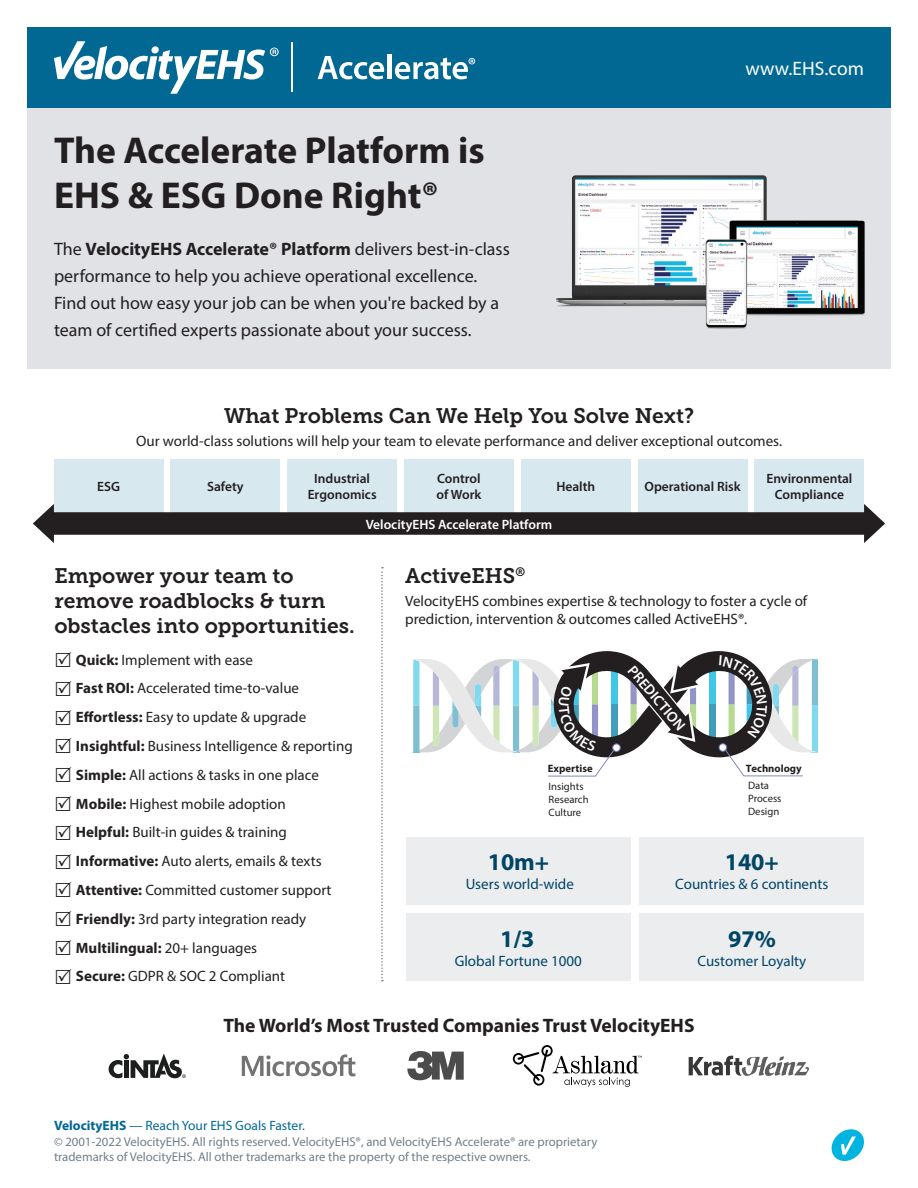
<style>
.page{position:relative;width:918px;height:1188px;background:#fff}
.page>*{position:absolute;margin:0;border:0;box-sizing:border-box;transform-origin:0 0}
.t1{font:700 37.5px/45px "Myriad Pro";color:#231f20}
.t2{font:700 24px "Myriad Pro";color:#004565}
.t3{font:21px/25.2px "Museo Slab 700";color:#231f20}
.t4{font:700 19.5px "Myriad Pro";color:#231f20}
.t5{font:19.5px "Myriad Pro";color:#fff}
.t6{font:18px/27px "Myriad Pro";color:#231f20}
.t7{font:15px/28.8px "Myriad Pro";color:#231f20}
.t8{font:15px "Myriad Pro";color:#004565}
.t9{font:600 14.85px "Myriad Pro";color:#fff}
.t10{font:600 13.5px/16.2px "Myriad Pro";color:#231f20;text-align:center}
.t11{font:13.5px "Myriad Pro";color:#006893}
.t12{font:600 13.5px "Myriad Pro";color:#fff}
.t13{font:12.75px/15px "Myriad Pro";color:#727f8a}
.t14{font:10.65px/12.9px "Myriad Pro";color:#231f20}
.t15{font:700 10.65px "Myriad Pro";color:#231f20}
.s1{font-weight:700}
</style>
<div class="page">
<div style="left:27px;top:27px;width:864px;height:81px;background:#006893"></div>
<svg style="left:832px;top:1129px;width:32px;height:32px"></svg>
<svg style="left:54px;top:41px;width:225px;height:53px"></svg>
<hr style="left:291px;top:43px;width:1px;height:49px;background:#fff">
<svg style="left:318px;top:56px;width:66px;height:23px"></svg>
<div style="left:387px;top:55px;width:5px;height:24px;background:#fff"></div>
<svg style="left:395px;top:58px;width:80px;height:21px"></svg>
<div style="left:54px;top:459px;width:109px;height:54px;background:#d7e8ef"></div>
<div style="left:171px;top:459px;width:109px;height:54px;background:#d7e8ef"></div>
<div style="left:288px;top:459px;width:109px;height:54px;background:#d7e8ef"></div>
<div style="left:404px;top:459px;width:110px;height:54px;background:#d7e8ef"></div>
<div style="left:521px;top:459px;width:109px;height:54px;background:#d7e8ef"></div>
<div style="left:638px;top:459px;width:109px;height:54px;background:#d7e8ef"></div>
<div style="left:755px;top:459px;width:109px;height:54px;background:#d7e8ef"></div>
<div style="left:27px;top:108px;width:864px;height:261px;background:#e0e2e5"></div>
<svg style="left:381px;top:567px;width:2px;height:414px"></svg>
<div style="left:407px;top:837px;width:224px;height:67px;background:#ecedef"></div>
<div style="left:640px;top:837px;width:224px;height:67px;background:#ecedef"></div>
<div style="left:407px;top:914px;width:224px;height:67px;background:#ecedef"></div>
<div style="left:640px;top:914px;width:224px;height:67px;background:#ecedef"></div>
<img style="left:556px;top:175px;width:309px;height:154px">
<div style="left:46px;top:512px;width:826px;height:23px;background:#231f20"></div>
<svg style="left:33px;top:504px;width:21px;height:39px"></svg>
<svg style="left:864px;top:504px;width:21px;height:39px"></svg>
<svg style="left:109px;top:1053px;width:77px;height:25px"></svg>
<svg style="left:407px;top:1051px;width:57px;height:29px"></svg>
<svg style="left:513px;top:1045px;width:129px;height:42px"></svg>
<svg style="left:689px;top:1055px;width:120px;height:21px"></svg>
<svg style="left:242px;top:1054px;width:113px;height:22px"></svg>
<svg style="left:411px;top:651px;width:408px;height:126px"></svg>
<h1 class="t1" style="left:54px;top:127px;width:432px">The Accelerate Platform is<br>EHS &amp; ESG Done Right®</h1>
<p class="t6" style="left:54px;top:236px;width:457px">The <span class="s1">VelocityEHS Accelerate® Platform</span> delivers best-in-class performance to help you achieve operational excellence.<br>Find out how easy your job can be when you're backed by a team of certified experts passionate about your success.</p>
<h3 class="t5" style="left:746px;top:57px;width:120px">www.EHS.com</h3>
<h3 class="t3" style="left:224px;top:403px;width:472px">What Problems Can We Help You Solve Next?</h3>
<p class="t7" style="left:136px;top:427px;width:647px">Our world-class solutions will help your team to elevate performance and deliver exceptional outcomes.</p>
<p class="t10" style="left:97px;top:478px;width:24px">ESG</p>
<p class="t10" style="left:207px;top:478px;width:38px">Safety</p>
<p class="t10" style="left:308px;top:470px;width:70px">Industrial<br>Ergonomics</p>
<p class="t10" style="left:437px;top:470px;width:46px;text-align:left">Control of Work</p>
<p class="t10" style="left:556px;top:478px;width:40px">Health</p>
<p class="t10" style="left:644px;top:478px;width:98px">Operational Risk</p>
<p class="t10" style="left:766px;top:470px;width:87px">Environmental<br>Compliance</p>
<p class="t12" style="left:366px;top:515px;width:188px">VelocityEHS Accelerate Platform</p>
<h3 class="t3" style="left:405px;top:563px;width:121px">ActiveEHS<sup>®</sup></h3>
<p class="t7" style="left:405px;top:592px;width:404px;line-height:18px">VelocityEHS combines expertise &amp; technology to foster a cycle of prediction, intervention &amp; outcomes called ActiveEHS®.</p>
<p class="t9" style="left:638px;top:661px;width:81px;rotate:50deg">PREDICTION</p>
<p class="t15" style="left:548px;top:761px;width:46px">Expertise</p>
<p class="t15" style="left:746px;top:761px;width:58px">Technology</p>
<p class="t14" style="left:549px;top:780px;width:42px">Insights<br>Research<br>Culture</p>
<p class="t14" style="left:748px;top:779px;width:35px">Data<br>Process<br>Design</p>
<h2 class="t2" style="left:488px;top:846px;width:63px">10m+</h2>
<p class="t8" style="left:466px;top:875px;width:110px">Users world-wide</p>
<h3 class="t3" style="left:54px;top:563px;width:302px">Empower your team to remove roadblocks &amp; turn obstacles into opportunities.</h3>
<p class="t7" style="left:76px;top:645px;width:278px"><span class="s1">Quick:</span> Implement with ease<br><span class="s1">Fast ROI:</span> Accelerated time-to-value <span class="s1">Effortless:</span> Easy to update &amp; upgrade <span class="s1">Insightful:</span> Business Intelligence &amp; reporting <span class="s1">Simple:</span> All actions &amp; tasks in one place <span class="s1">Mobile:</span> Highest mobile adoption<br><span class="s1">Helpful:</span> Built-in guides &amp; training <span class="s1">Informative:</span> Auto alerts, emails &amp; texts <span class="s1">Attentive:</span> Committed customer support <span class="s1">Friendly:</span> 3rd party integration ready <span class="s1">Multilingual:</span> 20+ languages<br><span class="s1">Secure:</span> GDPR &amp; SOC 2 Compliant</p>
<h3 class="t4" style="left:223px;top:1012px;width:473px">The World’s Most Trusted Companies Trust VelocityEHS</h3>
<h2 class="t2" style="left:725px;top:846px;width:56px">140+</h2>
<p class="t8" style="left:675px;top:875px;width:155px">Countries &amp; 6 continents</p>
<h2 class="t2" style="left:500px;top:923px;width:36px">1/3</h2>
<p class="t8" style="left:455px;top:952px;width:129px">Global Fortune 1000</p>
<h2 class="t2" style="left:728px;top:923px;width:49px">97%</h2>
<p class="t8" style="left:698px;top:952px;width:110px">Customer Loyalty</p>
<p class="t11" style="left:54px;top:1117px;width:252px"><span class="s1">VelocityEHS</span> — Reach Your EHS Goals Faster.</p>
<p class="t13" style="left:54px;top:1134px;width:545px">© 2001-2022 VelocityEHS. All rights reserved. VelocityEHS®, and VelocityEHS Accelerate® are proprietary trademarks of VelocityEHS. All other trademarks are the property of the respective owners.</p>
</div>
